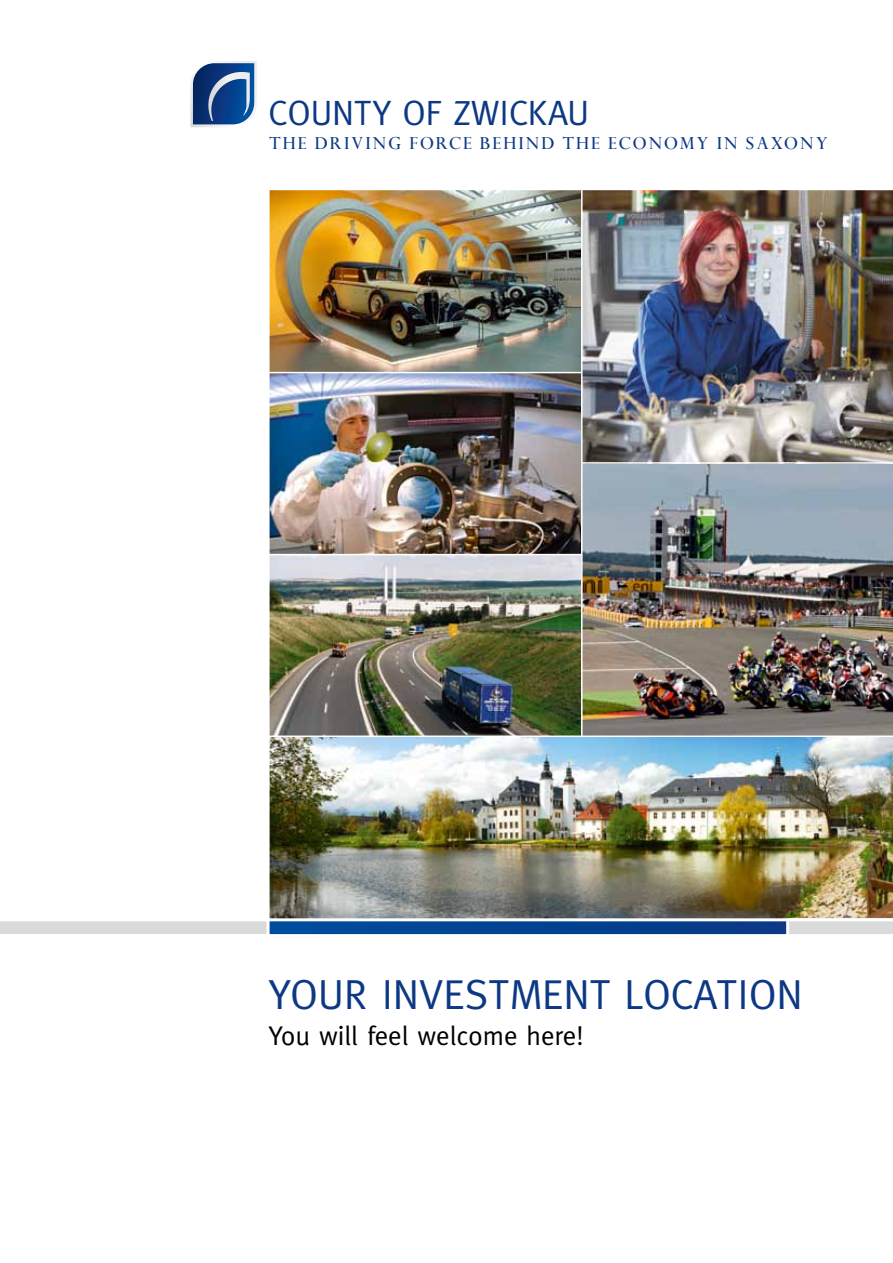
<style>
.page{position:relative;width:893px;height:1263px;background:#fff}
.page>*{position:absolute;margin:0;border:0;box-sizing:border-box;transform-origin:0 0}
.t1{font:42px "Meta";color:#0d3884}
.t2{font:35.25px "Meta";color:#0d3884}
.t3{font:27px "Meta";color:#000}
.t4{font:16.5px "Perpetua Titling";letter-spacing:.125em;color:#0d3884}
</style>
<div class="page">
<img style="left:269px;top:737px;width:623px;height:181px">
<div style="left:0;top:921px;width:269px;height:13px;background:#d9dada"></div>
<div style="left:269px;top:921px;width:518px;height:13px;background:#004391"></div>
<div style="left:787px;top:918px;width:105px;height:19px;background:#d9dada"></div>
<hr style="left:0;top:918px;width:892px;height:3px;background:#fff">
<hr style="left:0;top:934px;width:892px;height:3px;background:#fff">
<hr style="left:786px;top:920px;width:3px;height:15px;background:#fff">
<img style="left:269px;top:190px;width:312px;height:182px">
<img style="left:269px;top:373px;width:312px;height:181px">
<img style="left:269px;top:555px;width:312px;height:180px">
<img style="left:582px;top:464px;width:310px;height:271px">
<img style="left:582px;top:190px;width:310px;height:272px">
<hr style="left:266px;top:176px;width:3px;height:765px;background:#fff">
<svg style="left:190px;top:61px;width:67px;height:66px;background:#4c70a2"></svg>
<h2 class="t2" style="left:268px;top:92px;width:321px">COUNTY OF ZWICKAU</h2>
<p class="t4" style="left:269px;top:132px;width:559px">THE DRIVING FORCE BEHIND THE ECONOMY IN SAXONY</p>
<h1 class="t1" style="left:268px;top:970px;width:535px">YOUR INVESTMENT LOCATION</h1>
<h3 class="t3" style="left:268px;top:1020px;width:316px">You will feel welcome here!</h3>
</div>
